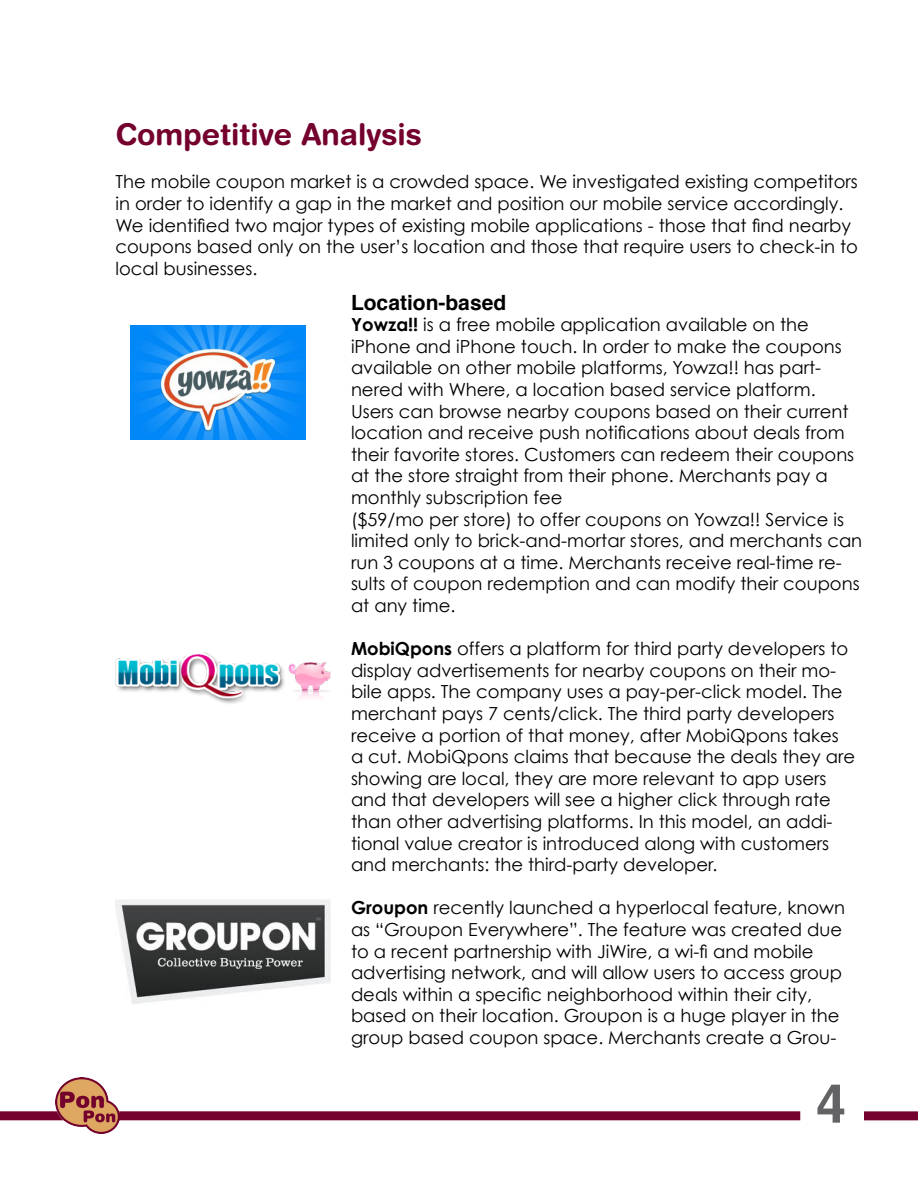
<style>
.page{position:relative;width:918px;height:1188px;background:#fff}
.page>*{position:absolute;margin:0;border:0;box-sizing:border-box;transform-origin:0 0}
.t1{font:700 54px "Helvetica";color:#636366}
.Heading_1{font:700 30px "Helvetica Rounded LT Std";color:#74002e}
.Heading_2{font:700 21px "Helvetica";color:#000}
.Content{font:18px/21.6px "Century Gothic";color:#000}
.s1{font-weight:700}
</style>
<div class="page">
<div style="left:0;top:1111px;width:800px;height:9px;background:#74002e"></div>
<img style="left:55px;top:1077px;width:65px;height:57px">
<div style="left:864px;top:1111px;width:54px;height:9px;background:#74002e"></div>
<img style="left:130px;top:326px;width:175px;height:113px">
<img style="left:116px;top:652px;width:214px;height:52px">
<img style="left:116px;top:900px;width:214px;height:104px">
<p class="Heading_1" style="left:116px;top:116px;width:308px">Competitive Analysis</p>
<p class="Content" style="left:116px;top:171px;width:744px">The mobile coupon market is a crowded space. We investigated existing competitors in order to identify a gap in the market and position our mobile service accordingly.<br>We identified two major types of existing mobile applications - those that find nearby coupons based only on the user’s location and those that require users to check-in to local businesses.</p>
<p class="Heading_2" style="left:351px;top:285px;width:157px">Location-based</p>
<p class="Content" style="left:351px;top:314px;width:505px"><span class="s1">Yowza!!</span> is a free mobile application available on the iPhone and iPhone touch. In order to make the coupons available on other mobile platforms, Yowza!! has part&shy;nered with Where, a location based service platform.<br>Users can browse nearby coupons based on their current location and receive push notifications about deals from their favorite stores. Customers can redeem their coupons at the store straight from their phone. Merchants pay a monthly subscription fee</p>
<p class="Content" style="left:351px;top:508px;width:513px">($59/mo per store) to offer coupons on Yowza!! Service is limited only to brick-and-mortar stores, and merchants can run 3 coupons at a time. Merchants receive real-time re&shy;sults of coupon redemption and can modify their coupons at any time.</p>
<p class="Content" style="left:351px;top:638px;width:506px"><span class="s1">MobiQpons</span> offers a platform for third party developers to display advertisements for nearby coupons on their mo&shy;bile apps. The company uses a pay-per-click model. The merchant pays 7 cents/click. The third party developers receive a portion of that money, after MobiQpons takes a cut. MobiQpons claims that because the deals they are showing are local, they are more relevant to app users and that developers will see a higher click through rate than other advertising platforms. In this model, an addi&shy;tional value creator is introduced along with customers and merchants: the third-party developer.</p>
<p class="Content" style="left:351px;top:897px;width:496px"><span class="s1">Groupon</span> recently launched a hyperlocal feature, known as “Groupon Everywhere”. The feature was created due to a recent partnership with JiWire, a wi-fi and mobile advertising network, and will allow users to access group deals within a specific neighborhood within their city, based on their location. Groupon is a huge player in the group based coupon space. Merchants create a Grou-</p>
<p class="t1" style="left:816px;top:1060px;width:32px">4</p>
</div>
